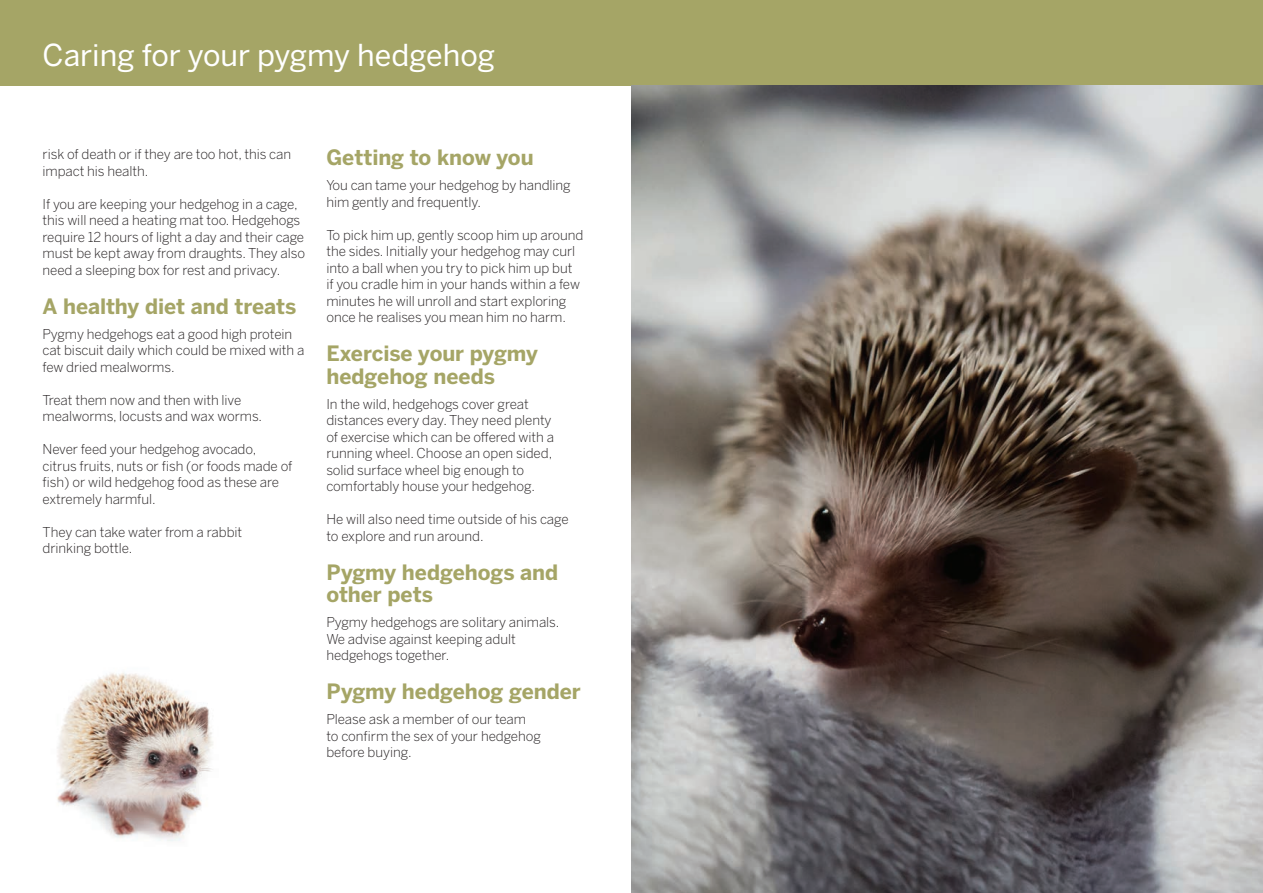
<style>
.page{position:relative;width:1263px;height:893px;background:#fff}
.page>*{position:absolute;margin:0;border:0;box-sizing:border-box;transform-origin:0 0}
.t1{font:30px "Benton Sans";color:#fff}
.t2{font:700 21px/22.5px "Benton Sans";letter-spacing:-.005em;color:#a5a566}
.t3{font:300 13.5px/16.5px "Benton Sans";letter-spacing:-.005em;color:#231f20}
</style>
<div class="page">
<div style="left:0;top:0;width:1263px;height:85px;background:#a5a566"></div>
<img style="left:57px;top:673px;width:156px;height:168px">
<img style="left:631px;top:85px;width:632px;height:808px">
<h1 class="t1" style="left:43px;top:37px;width:454px">Caring for your pygmy hedgehog</h1>
<p class="t3" style="left:43px;top:146px;width:250px">risk of death or if they are too hot, this can impact his health.</p>
<p class="t3" style="left:43px;top:196px;width:264px">If you are keeping your hedgehog in a cage, this will need a heating mat too. Hedgehogs require 12 hours of light a day and their cage must be kept away from draughts. They also need a sleeping box for rest and privacy.</p>
<h2 class="t2" style="left:43px;top:295px;width:255px">A healthy diet and treats</h2>
<p class="t3" style="left:43px;top:326px;width:263px">Pygmy hedgehogs eat a good high protein cat biscuit daily which could be mixed with a few dried mealworms.</p>
<p class="t3" style="left:43px;top:392px;width:221px">Treat them now and then with live mealworms, locusts and wax worms.</p>
<p class="t3" style="left:43px;top:441px;width:251px">Never feed your hedgehog avocado, citrus fruits, nuts or fish (or foods made of fish) or wild hedgehog food as these are extremely harmful.</p>
<p class="t3" style="left:43px;top:524px;width:201px">They can take water from a rabbit drinking bottle.</p>
<h2 class="t2" style="left:326px;top:147px;width:209px">Getting to know you</h2>
<p class="t3" style="left:326px;top:177px;width:246px">You can tame your hedgehog by handling him gently and frequently.</p>
<p class="t3" style="left:326px;top:227px;width:259px">To pick him up, gently scoop him up around the sides. Initially your hedgehog may curl into a ball when you try to pick him up but<br>if you cradle him in your hands within a few minutes he will unroll and start exploring once he realises you mean him no harm.</p>
<h2 class="t2" style="left:326px;top:343px;width:213px">Exercise your pygmy hedgehog needs</h2>
<p class="t3" style="left:326px;top:396px;width:229px">In the wild, hedgehogs cover great distances every day. They need plenty of exercise which can be offered with a running wheel. Choose an open sided, solid surface wheel big enough to comfortably house your hedgehog.</p>
<p class="t3" style="left:326px;top:511px;width:244px">He will also need time outside of his cage to explore and run around.</p>
<h2 class="t2" style="left:326px;top:561px;width:233px">Pygmy hedgehogs and other pets</h2>
<p class="t3" style="left:326px;top:614px;width:234px">Pygmy hedgehogs are solitary animals.<br>We advise against keeping adult hedgehogs together.</p>
<h2 class="t2" style="left:326px;top:681px;width:256px">Pygmy hedgehog gender</h2>
<p class="t3" style="left:326px;top:711px;width:216px">Please ask a member of our team to confirm the sex of your hedgehog before buying.</p>
</div>
